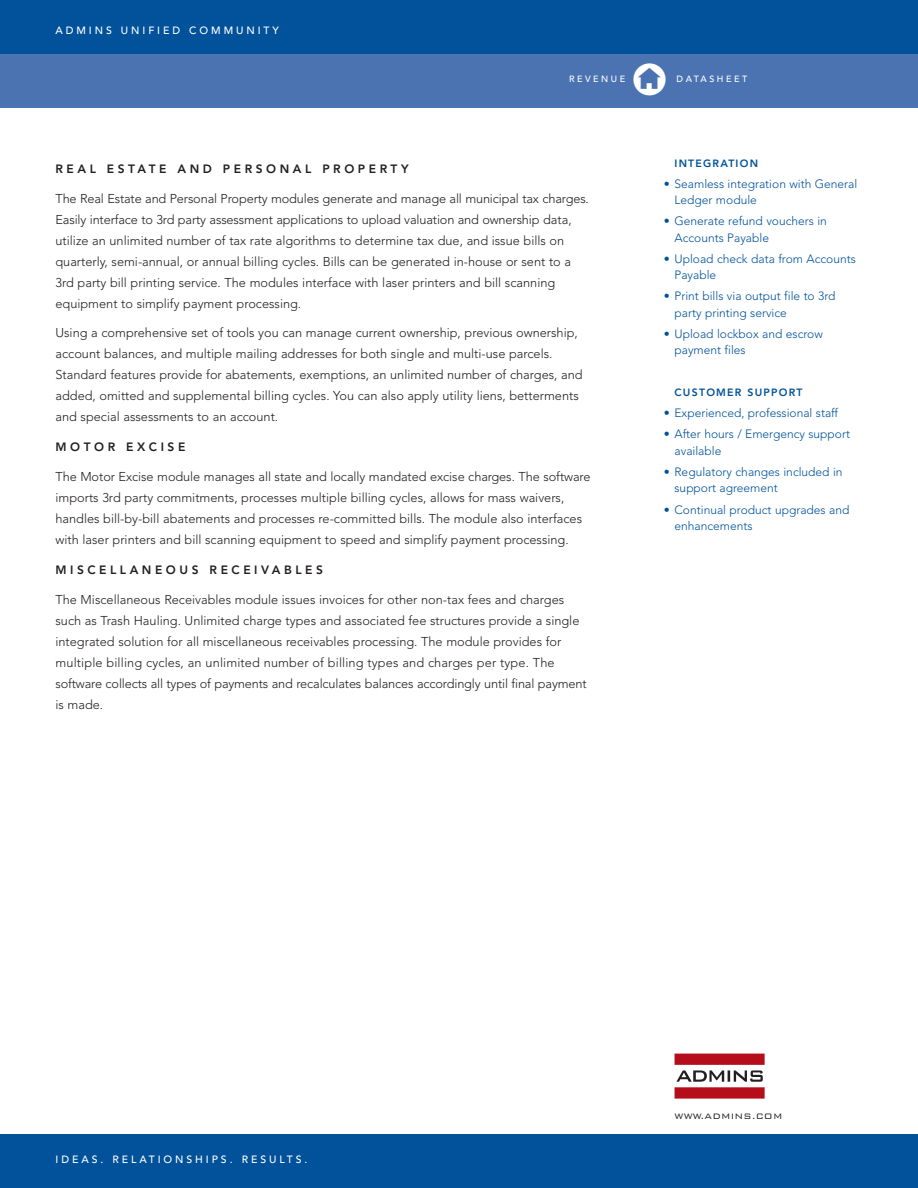
<style>
.page{position:relative;width:918px;height:1188px;background:#fff}
.page>*{position:absolute;margin:0;border:0;box-sizing:border-box;transform-origin:0 0}
.t1{font:54px "Admins Logo";color:#b50e1a}
.t2{font:300 12.75px/21px "Avenir";color:#231f20}
.t3{font:300 12px/16.5px "Avenir";color:#01529a}
.t4{font:800 12px "Avenir";letter-spacing:.295em;color:#231f20}
.t5{font:500 10.5px "Avenir";letter-spacing:.28em;color:#fff}
.t6{font:800 10.5px "Avenir";letter-spacing:.12em;color:#01529a}
.t7{font:300 10.5px "Bank Gothic BT";letter-spacing:.015em;color:#231f20}
.t8{font:500 9px "Avenir";letter-spacing:.28em;color:#fff}
.s1{color:#231f20}
</style>
<div class="page">
<div style="left:0;top:54px;width:918px;height:54px;background:#4c73b1"></div>
<div style="left:0;top:0;width:918px;height:54px;background:#01529a"></div>
<div style="left:0;top:1134px;width:918px;height:54px;background:#01529a"></div>
<p class="t5" style="left:56px;top:26px;width:225px">ADMINS UNIFIED COMMUNITY</p>
<p class="t8" style="left:569px;top:75px;width:58px">REVENUE</p>
<p class="t8" style="left:633px;top:75px;width:116px">✓ DATASHEET</p>
<p class="t4" style="left:56px;top:163px;width:355px">REAL ESTATE AND PERSONAL PROPERTY</p>
<p class="t2" style="left:56px;top:189px;width:535px">The Real Estate and Personal Property modules generate and manage all municipal tax charges.<br>Easily interface to 3rd party assessment applications to upload valuation and ownership data, utilize an unlimited number of tax rate algorithms to determine tax due, and issue bills on quarterly, semi-annual, or annual billing cycles. Bills can be generated in-house or sent to a 3rd party bill printing service. The modules interface with laser printers and bill scanning equipment to simplify payment processing.</p>
<p class="t2" style="left:56px;top:324px;width:529px">Using a comprehensive set of tools you can manage current ownership, previous ownership, account balances, and multiple mailing addresses for both single and multi-use parcels.<br>Standard features provide for abatements, exemptions, an unlimited number of charges, and added, omitted and supplemental billing cycles. You can also apply utility liens, betterments and special assessments to an account.</p>
<p class="t4" style="left:56px;top:442px;width:131px">MOTOR EXCISE</p>
<p class="t2" style="left:56px;top:468px;width:537px">The Motor Excise module manages all state and locally mandated excise charges. The software imports 3rd party commitments, processes multiple billing cycles, allows for mass waivers, handles bill-by-bill abatements and processes re-committed bills. The module also interfaces with laser printers and bill scanning equipment to speed and simplify payment processing.</p>
<p class="t4" style="left:56px;top:565px;width:269px">MISCELLANEOUS RECEIVABLES</p>
<p class="t2" style="left:56px;top:590px;width:533px">The Miscellaneous Receivables module issues invoices for other non-tax fees and charges such as Trash Hauling. Unlimited charge types and associated fee structures provide a single integrated solution for all miscellaneous receivables processing. The module provides for multiple billing cycles, an unlimited number of billing types and charges per type. The software collects all types of payments and recalculates balances accordingly until final payment is made.</p>
<p class="t6" style="left:675px;top:159px;width:85px">INTEGRATION</p>
<p class="t3" style="left:675px;top:176px;width:184px;text-indent:-11px">• Seamless integration with General<br>Ledger module</p>
<p class="t3" style="left:675px;top:214px;width:154px;text-indent:-11px">• Generate refund vouchers in<br>Accounts Payable</p>
<p class="t3" style="left:675px;top:251px;width:183px;text-indent:-11px">• Upload check data from Accounts<br>Payable</p>
<p class="t3" style="left:675px;top:289px;width:163px;text-indent:-11px">• Print bills via output file to 3rd party printing service</p>
<p class="t3" style="left:675px;top:326px;width:150px;text-indent:-11px">• Upload lockbox and escrow payment files</p>
<p class="t6" style="left:675px;top:388px;width:129px">CUSTOMER SUPPORT</p>
<p class="t3" style="left:664px;top:406px;width:176px">• Experienced, professional staff</p>
<p class="t3" style="left:675px;top:427px;width:177px;text-indent:-11px">• After hours / Emergency support available</p>
<p class="t3" style="left:675px;top:465px;width:170px;text-indent:-11px">• Regulatory changes included in support agreement</p>
<p class="t3" style="left:675px;top:502px;width:176px;text-indent:-11px">• Continual product upgrades and enhancements</p>
<p class="t5" style="left:56px;top:1156px;width:253px">IDEAS. RELATIONSHIPS. RESULTS.</p>
<h1 class="t1" style="left:675px;top:1043px;width:135px">1<span class="s1">2</span></h1>
<p class="t7" style="left:675px;top:1109px;width:110px">WWW.ADMINS.COM</p>
</div>
